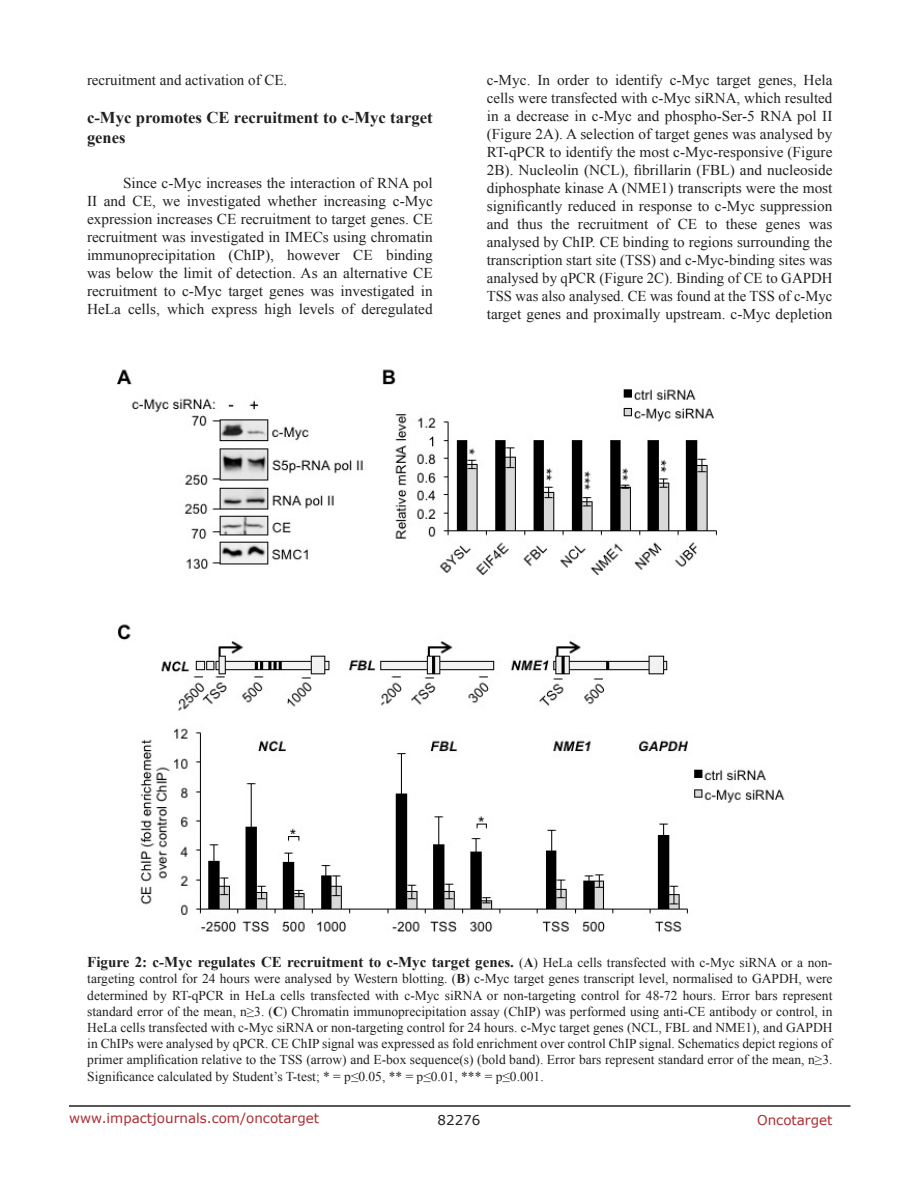
<style>
.page{position:relative;width:918px;height:1188px;background:#fff}
.page>*{position:absolute;margin:0;border:0;box-sizing:border-box;transform-origin:0 0}
.SubHeading{font:700 16.5px/19.8px "Times New Roman";color:#221f22}
.BodyText{font:15px/18px "Times New Roman";color:#221f22;text-align:justify}
.FigureText{font:700 15px "Times New Roman";color:#221f22}
.FigureText-2{font:13.5px/16.2px "Times New Roman";color:#221f22;text-align:justify}
.t1{font:13.5px "Verdana";color:#ac2b31}
.t2{font:13.5px "Verdana";color:#221f22}
.s1{font-weight:400;font-size:13.5px}
.s2{font-size:13.5px}
.s3{font-weight:700}
.s4{color:#231f20}
</style>
<div class="page">
<hr style="left:69px;top:1105px;width:781px;height:2px;background:#231f20">
<img style="left:117px;top:369px;width:668px;height:564px">
<p class="BodyText" style="left:87px;top:71px;width:202px">recruitment and activation of CE.</p>
<p class="SubHeading" style="left:87px;top:107px;width:347px">c-Myc promotes CE recruitment to c-Myc target genes</p>
<p class="BodyText" style="left:87px;top:174px;width:347px;text-indent:36px">Since c-Myc increases the interaction of RNA pol II and CE, we investigated whether increasing c-Myc expression increases CE recruitment to target genes. CE recruitment was investigated in IMECs using chromatin immunoprecipitation (ChIP), however CE binding was below the limit of detection. As an alternative CE recruitment to c-Myc target genes was investigated in HeLa cells, which express high levels of deregulated</p>
<p class="BodyText" style="left:487px;top:71px;width:347px">c-Myc. In order to identify c-Myc target genes, Hela cells were transfected with c-Myc siRNA, which resulted in a decrease in c-Myc and phospho-Ser-5 RNA pol II (Figure 2A). A selection of target genes was analysed by RT-qPCR to identify the most c-Myc-responsive (Figure 2B). Nucleolin (NCL), fibrillarin (FBL) and nucleoside diphosphate kinase A (NME1) transcripts were the most significantly reduced in response to c-Myc suppression and thus the recruitment of CE to these genes was analysed by ChIP. CE binding to regions surrounding the transcription start site (TSS) and c-Myc-binding sites was analysed by qPCR (Figure 2C). Binding of CE to GAPDH TSS was also analysed. CE was found at the TSS of c-Myc target genes and proximally upstream. c-Myc depletion</p>
<p class="FigureText" style="left:87px;top:952px;width:747px">Figure 2: c-Myc regulates CE recruitment to c-Myc target genes. <span class="s1">(</span><span class="s2">A</span><span class="s1">) HeLa cells transfected with c-Myc siRNA or a non-</span></p>
<p class="FigureText-2" style="left:87px;top:971px;width:747px">targeting control for 24 hours were analysed by Western blotting. (<span class="s3">B</span>) c-Myc target genes transcript level, normalised to GAPDH, were determined by RT-qPCR in HeLa cells transfected with c-Myc siRNA or non-targeting control for 48-72 hours. Error bars represent standard error of the mean, n<span class="s4">≥</span>3. (<span class="s3">C</span>) Chromatin immunoprecipitation assay (ChIP) was performed using anti-CE antibody or control, in HeLa cells transfected with c-Myc siRNA or non-targeting control for 24 hours. c-Myc target genes (NCL, FBL and NME1), and GAPDH in ChIPs were analysed by qPCR. CE ChIP signal was expressed as fold enrichment over control ChIP signal. Schematics depict regions of primer amplification relative to the TSS (arrow) and E-box sequence(s) (bold band). Error bars represent standard error of the mean, n<span class="s4">≥3</span>.<br>Significance calculated by Student’s T-test; * = p≤0.05, ** = p≤0.01, *** = p≤0.001.</p>
<p class="t1" style="left:69px;top:1109px;width:252px">www.impactjournals.com/oncotarget</p>
<p class="t2" style="left:438px;top:1111px;width:44px">82276</p>
<p class="t1" style="left:757px;top:1111px;width:77px">Oncotarget</p>
</div>
